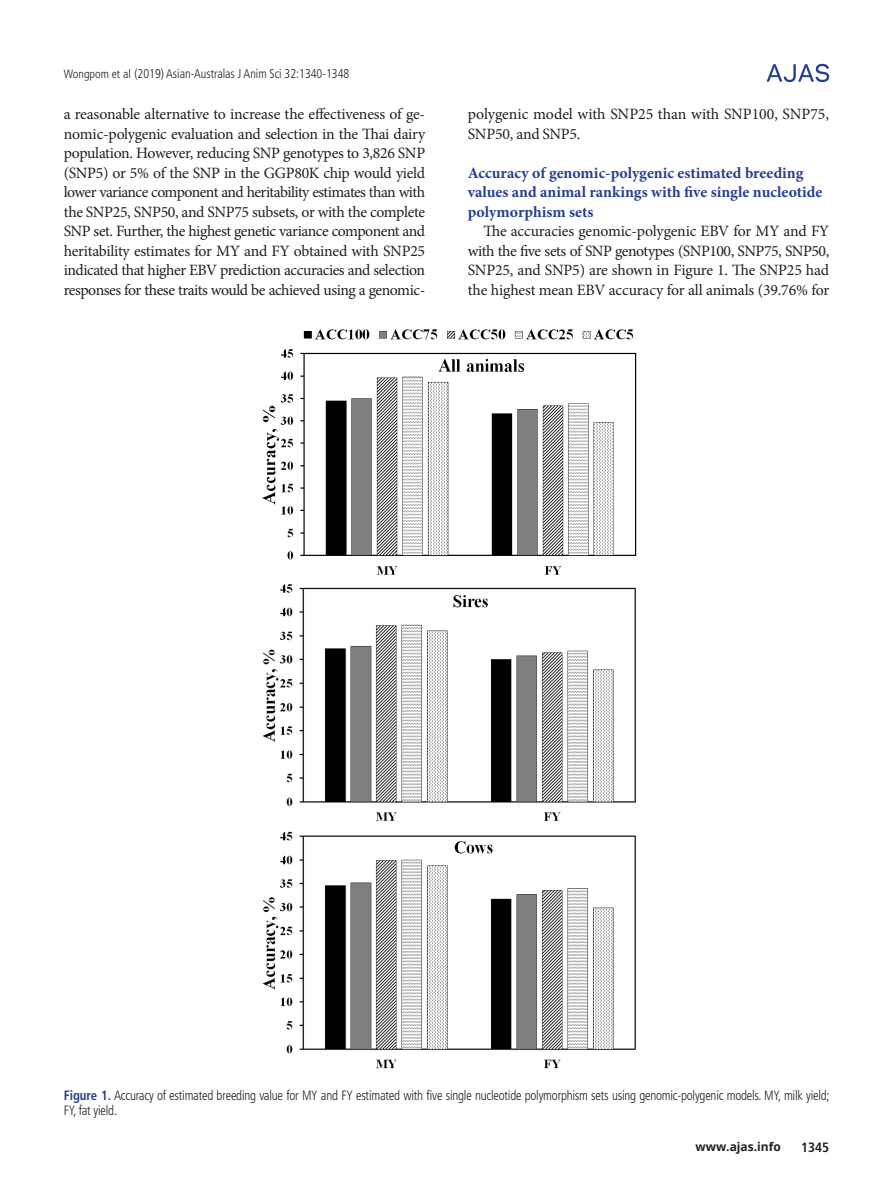
<style>
.page{position:relative;width:893px;height:1191px;background:#fff}
.page>*{position:absolute;margin:0;border:0;box-sizing:border-box;transform-origin:0 0}
.본문{font:15.75px/19.5px "Minion Pro";letter-spacing:-.015em;color:#231f20;text-align:justify}
.중제목{font:700 15.75px/19.5px "Minion Pro";color:#253f8e}
.표_그림__제목{font:300 condensed 13.5px/15px "Frutiger LT Std";letter-spacing:-.015em;color:#231f20;scale:.95 1}
.t1{font:700 condensed 13.5px "Frutiger LT Std";color:#231f20}
.t2{font:300 condensed 12.75px "Frutiger LT Std";color:#231f20;scale:.95 1}
.t3{font:700 12px "Open Sans";color:#231f20}
.s1{font-size:12px}
.s2{font-weight:700;color:#253f8e}
</style>
<div class="page">
<svg style="left:767px;top:64px;width:62px;height:18px"></svg>
<img style="left:262px;top:329px;width:375px;height:740px">
<p class="t2" style="left:64px;top:66px;width:302px"><span class="s1">Wongpom et al</span> (2019) Asian-Australas J Anim Sci 32:1340-1348</p>
<p class="본문" style="left:64px;top:105px;width:363px">a reasonable alternative to increase the effectiveness of ge&shy;nomic-polygenic evaluation and selection in the Thai dairy population. However, reducing SNP genotypes to 3,826 SNP (SNP5) or 5% of the SNP in the GGP80K chip would yield lower variance component and heritability estimates than with the SNP25, SNP50, and SNP75 subsets, or with the complete SNP set. Further, the highest genetic variance component and heritability estimates for MY and FY obtained with SNP25 indicated that higher EBV prediction accuracies and selection responses for these traits would be achieved using a genomic-</p>
<p class="본문" style="left:468px;top:105px;width:363px">polygenic model with SNP25 than with SNP100, SNP75,<br>SNP50, and SNP5.</p>
<p class="중제목" style="left:468px;top:163px;width:356px">Accuracy of genomic-polygenic estimated breeding values and animal rankings with five single nucleotide polymorphism sets</p>
<p class="본문" style="left:468px;top:222px;width:363px;text-indent:16px">The accuracies genomic-polygenic EBV for MY and FY with the five sets of SNP genotypes (SNP100, SNP75, SNP50, SNP25, and SNP5) are shown in Figure 1. The SNP25 had the highest mean EBV accuracy for all animals (39.76% for</p>
<p class="표_그림__제목" style="left:64px;top:1087px;width:808px"><span class="s2">Figure 1.</span> Accuracy of estimated breeding value for MY and FY estimated with five single nucleotide polymorphism sets using genomic-polygenic models. MY, milk yield;<br>FY, fat yield.</p>
<p class="t3" style="left:695px;top:1138px;width:87px">www.ajas.info</p>
<p class="t1" style="left:801px;top:1138px;width:30px">1345</p>
</div>
